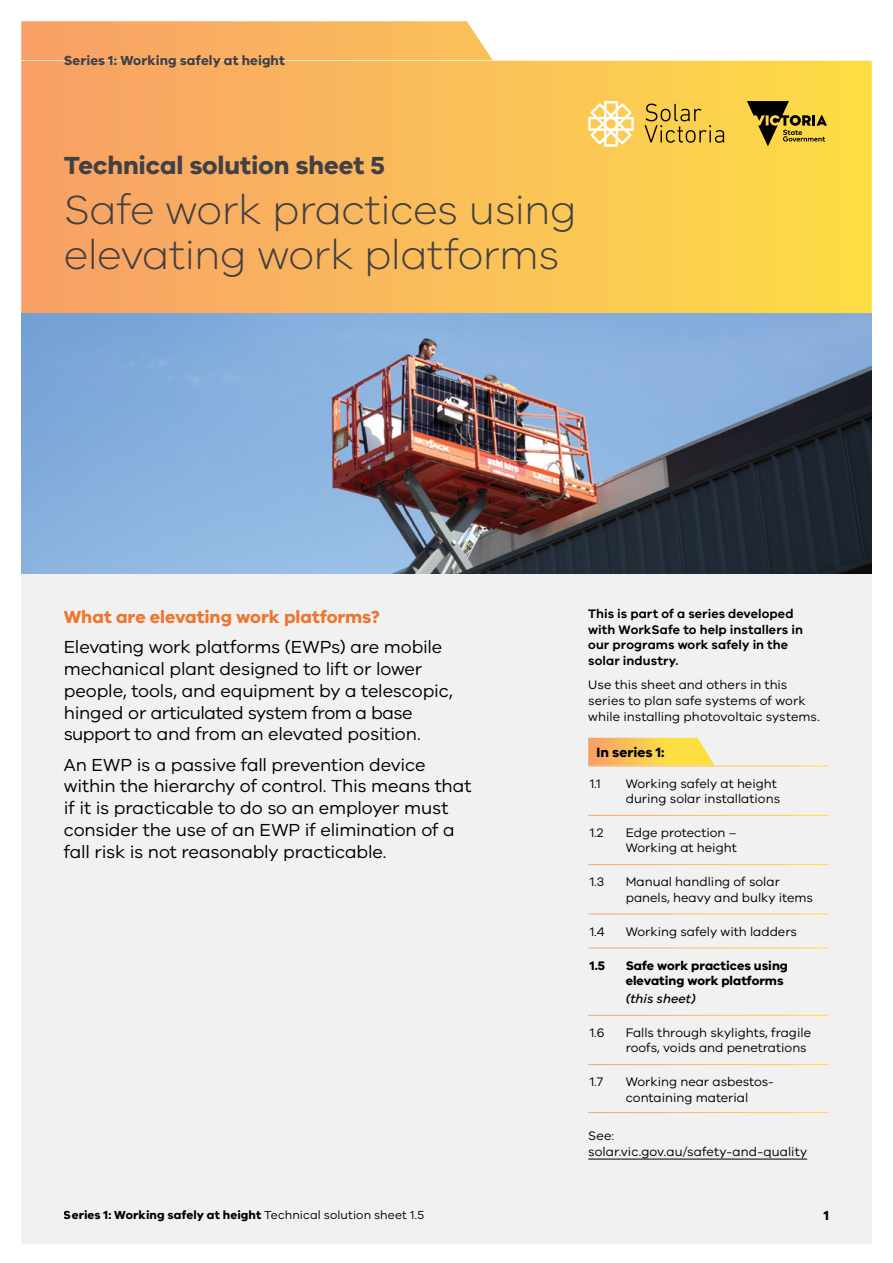
<style>
.page{position:relative;width:893px;height:1263px;background:#fff}
.page>*{position:absolute;margin:0;border:0;box-sizing:border-box;transform-origin:0 0}
.t1{font:300 42px/45px "VIC";letter-spacing:-.015em;color:#414042}
.t2{font:700 25.5px "VIC";letter-spacing:-.005em;color:#414042}
.t3{font:18px/21.8px "VIC";letter-spacing:-.01em;color:#000}
.t4{font:700 18px "VIC";color:#ec7730}
.t5{font:700 13.8px "VIC";color:#000}
.t6{font:700 13.5px "VIC";letter-spacing:.005em;color:#414042}
.t7{font:700 13.5px "VIC";color:#000}
.t8{font:12.75px/15.3px "VIC";color:#000}
.t9{font:600 12.75px/15.8px "VIC";letter-spacing:.005em;color:#000}
.t10{font:700 12.75px/15.3px "VIC";color:#000}
.t11{font:italic 500 12.75px "VIC";color:#000}
.t12{font:700 12px "VIC";letter-spacing:.01em;color:#000}
.s1{font-weight:400}
</style>
<div class="page">
<svg style="left:21px;top:21px;width:851px;height:293px;background:#f9c064"></svg>
<div style="left:21px;top:573px;width:851px;height:670px;background:#f1f1f2"></div>
<hr style="left:588px;top:765px;width:240px;height:1px;background:#fff">
<hr style="left:588px;top:815px;width:240px;height:1px;background:#fff">
<hr style="left:588px;top:864px;width:240px;height:1px;background:#fff">
<hr style="left:588px;top:913px;width:240px;height:1px;background:#fff">
<hr style="left:588px;top:947px;width:240px;height:1px;background:#fff">
<hr style="left:588px;top:1015px;width:240px;height:1px;background:#fff">
<hr style="left:588px;top:1064px;width:240px;height:1px;background:#fff">
<hr style="left:588px;top:1112px;width:240px;height:1px;background:#fff">
<hr style="left:588px;top:1159px;width:219px;height:1px;background:#000">
<svg style="left:588px;top:738px;width:127px;height:27px;background:#facb5c"></svg>
<svg style="left:588px;top:101px;width:46px;height:46px"></svg>
<svg style="left:644px;top:104px;width:80px;height:39px;background:#d5b042"></svg>
<svg style="left:747px;top:101px;width:80px;height:45px;background:#a68e2f"></svg>
<img style="left:21px;top:314px;width:851px;height:259px">
<p class="t6" style="left:64px;top:52px;width:223px">Series 1: Working safely at height</p>
<h2 class="t2" style="left:64px;top:150px;width:322px">Technical solution sheet 5</h2>
<h1 class="t1" style="left:64px;top:186px;width:514px">Safe work practices using elevating work platforms</h1>
<h3 class="t4" style="left:64px;top:606px;width:318px">What are elevating work platforms?</h3>
<h3 class="t3" style="left:64px;top:636px;width:390px">Elevating work platforms (EWPs) are mobile mechanical plant designed to lift or lower people, tools, and equipment by a telescopic, hinged or articulated system from a base support to and from an elevated position.</h3>
<h3 class="t3" style="left:64px;top:753px;width:409px">An EWP is a passive fall prevention device within the hierarchy of control. This means that if it is practicable to do so an employer must consider the use of an EWP if elimination of a fall risk is not reasonably practicable.</h3>
<p class="t12" style="left:64px;top:1208px;width:362px">Series 1: Working safely at height <span class="s1">Technical solution sheet 1.5</span></p>
<p class="t9" style="left:588px;top:605px;width:216px">This is part of a series developed with WorkSafe to help installers in our programs work safely in the solar industry.</p>
<p class="t8" style="left:588px;top:677px;width:233px;line-height:15.8px">Use this sheet and others in this series to plan safe systems of work while installing photovoltaic systems.</p>
<p class="t5" style="left:596px;top:744px;width:70px">In series 1:</p>
<p class="t8" style="left:590px;top:775px;width:12px">1.1</p>
<p class="t8" style="left:626px;top:775px;width:156px">Working safely at height during solar installations</p>
<p class="t8" style="left:590px;top:825px;width:15px">1.2</p>
<p class="t8" style="left:626px;top:825px;width:112px">Edge protection –<br>Working at height</p>
<p class="t8" style="left:590px;top:874px;width:16px">1.3</p>
<p class="t8" style="left:626px;top:874px;width:189px">Manual handling of solar panels, heavy and bulky items</p>
<p class="t8" style="left:590px;top:923px;width:17px">1.4</p>
<p class="t8" style="left:626px;top:923px;width:173px">Working safely with ladders</p>
<p class="t10" style="left:590px;top:957px;width:17px">1.5</p>
<p class="t10" style="left:626px;top:957px;width:164px">Safe work practices using elevating work platforms</p>
<p class="t11" style="left:626px;top:991px;width:72px">(this sheet)</p>
<p class="t8" style="left:590px;top:1025px;width:16px">1.6</p>
<p class="t8" style="left:626px;top:1025px;width:187px">Falls through skylights, fragile roofs, voids and penetrations</p>
<p class="t8" style="left:590px;top:1074px;width:15px">1.7</p>
<p class="t8" style="left:626px;top:1074px;width:150px">Working near asbestos&shy;containing material</p>
<p class="t8" style="left:588px;top:1128px;width:220px;line-height:15.8px">See: solar.vic.gov.au/safety-and-quality</p>
<p class="t7" style="left:824px;top:1207px;width:7px">1</p>
</div>
